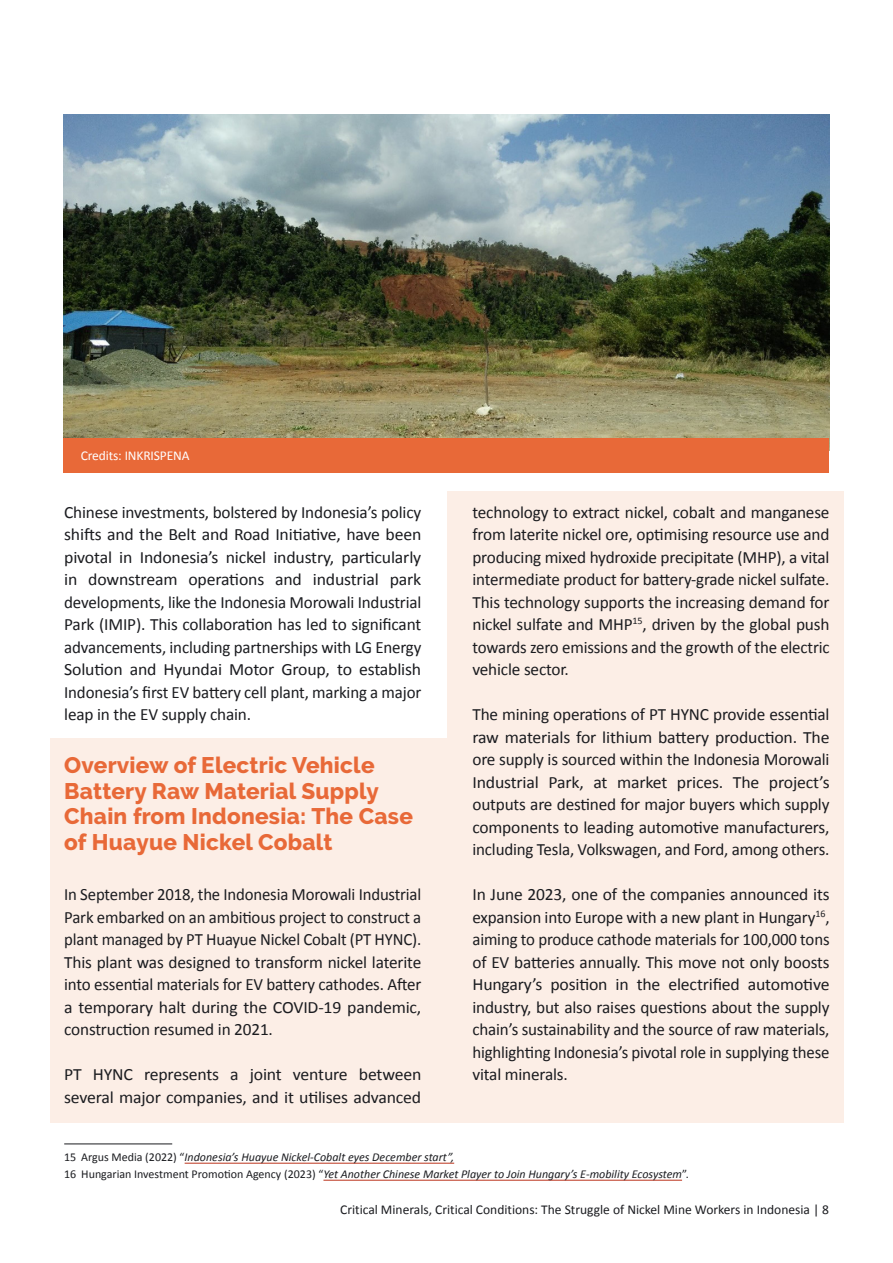
<style>
.page{position:relative;width:893px;height:1263px;background:#fff}
.page>*{position:absolute;margin:0;border:0;box-sizing:border-box;transform-origin:0 0}
.t1{font:800 22.5px/25.5px "Raleway";letter-spacing:.01em;color:#e86938}
.t2{font:17.25px/22.5px "Calibri";letter-spacing:-.01em;color:#1b1c20;text-align:justify}
.t3{font:13.5px "Calibri";color:#1b1c20}
.t4{font:13.5px "Calibri";letter-spacing:-.01em;color:#fff}
.t5{font:italic 12px/17px "Calibri";color:#1b1c20}
.s1{font-style:normal}
</style>
<div class="page">
<div style="left:50px;top:491px;width:793px;height:632px;background:#fceee6"></div>
<img style="left:64px;top:115px;width:765px;height:323px">
<div style="left:64px;top:438px;width:765px;height:34px;background:#e86938"></div>
<div style="left:0;top:485px;width:446px;height:253px;background:#fff"></div>
<hr style="left:64px;top:1143px;width:108px;height:1px;background:#1b1c20">
<hr style="left:185px;top:1163px;width:269px;height:1px;background:#bb331c">
<hr style="left:323px;top:1180px;width:359px;height:1px;background:#bb331c">
<p class="t4" style="left:81px;top:447px;width:110px">Credits: INKRISPENA</p>
<p class="t2" style="left:64px;top:500px;width:359px">Chinese investments, bolstered by Indonesia’s policy shifts and the Belt and Road Initiative, have been pivotal in Indonesia’s nickel industry, particularly in downstream operations and industrial park developments, like the Indonesia Morowali Industrial Park (IMIP). This collaboration has led to significant advancements, including partnerships with LG Energy Solution and Hyundai Motor Group, to establish Indonesia’s first EV battery cell plant, marking a major leap in the EV supply chain.</p>
<h1 class="t1" style="left:64px;top:753px;width:350px">Overview of Electric Vehicle<br>Battery Raw Material Supply<br>Chain from Indonesia: The Case of Huayue Nickel Cobalt</h1>
<p class="t2" style="left:64px;top:883px;width:359px">In September 2018, the Indonesia Morowali Industrial Park embarked on an ambitious project to construct a plant managed by PT Huayue Nickel Cobalt (PT HYNC).<br>This plant was designed to transform nickel laterite into essential materials for EV battery cathodes. After a temporary halt during the COVID-19 pandemic, construction resumed in 2021.</p>
<p class="t2" style="left:64px;top:1063px;width:359px">PT HYNC represents a joint venture between several major companies, and it utilises advanced</p>
<p class="t2" style="left:472px;top:500px;width:359px">technology to extract nickel, cobalt and manganese from laterite nickel ore, optimising resource use and producing mixed hydroxide precipitate (MHP), a vital intermediate product for battery-grade nickel sulfate.<br>This technology supports the increasing demand for nickel sulfate and MHP<sup>15</sup>, driven by the global push towards zero emissions and the growth of the electric vehicle sector.</p>
<p class="t2" style="left:472px;top:703px;width:359px">The mining operations of PT HYNC provide essential raw materials for lithium battery production. The ore supply is sourced within the Indonesia Morowali Industrial Park, at market prices. The project’s outputs are destined for major buyers which supply components to leading automotive manufacturers, including Tesla, Volkswagen, and Ford, among others.</p>
<p class="t2" style="left:472px;top:883px;width:359px">In June 2023, one of the companies announced its expansion into Europe with a new plant in Hungary<sup>16</sup>, aiming to produce cathode materials for 100,000 tons of EV batteries annually. This move not only boosts Hungary’s position in the electrified automotive industry, but also raises questions about the supply chain’s sustainability and the source of raw materials, highlighting Indonesia’s pivotal role in supplying these vital minerals.</p>
<p class="t5" style="left:64px;top:1148px;width:626px"><span class="s1">15 Argus Media (2022) “</span>Indonesia’s Huayue Nickel-Cobalt eyes December start”,<br><span class="s1">16 Hungarian Investment Promotion Agency (2023) “</span>Yet Another Chinese Market Player to Join Hungary’s E-mobility Ecosystem<span class="s1">”.</span></p>
<p class="t3" style="left:340px;top:1200px;width:490px">Critical Minerals, Critical Conditions: The Struggle of Nickel Mine Workers in Indonesia | 8</p>
</div>
